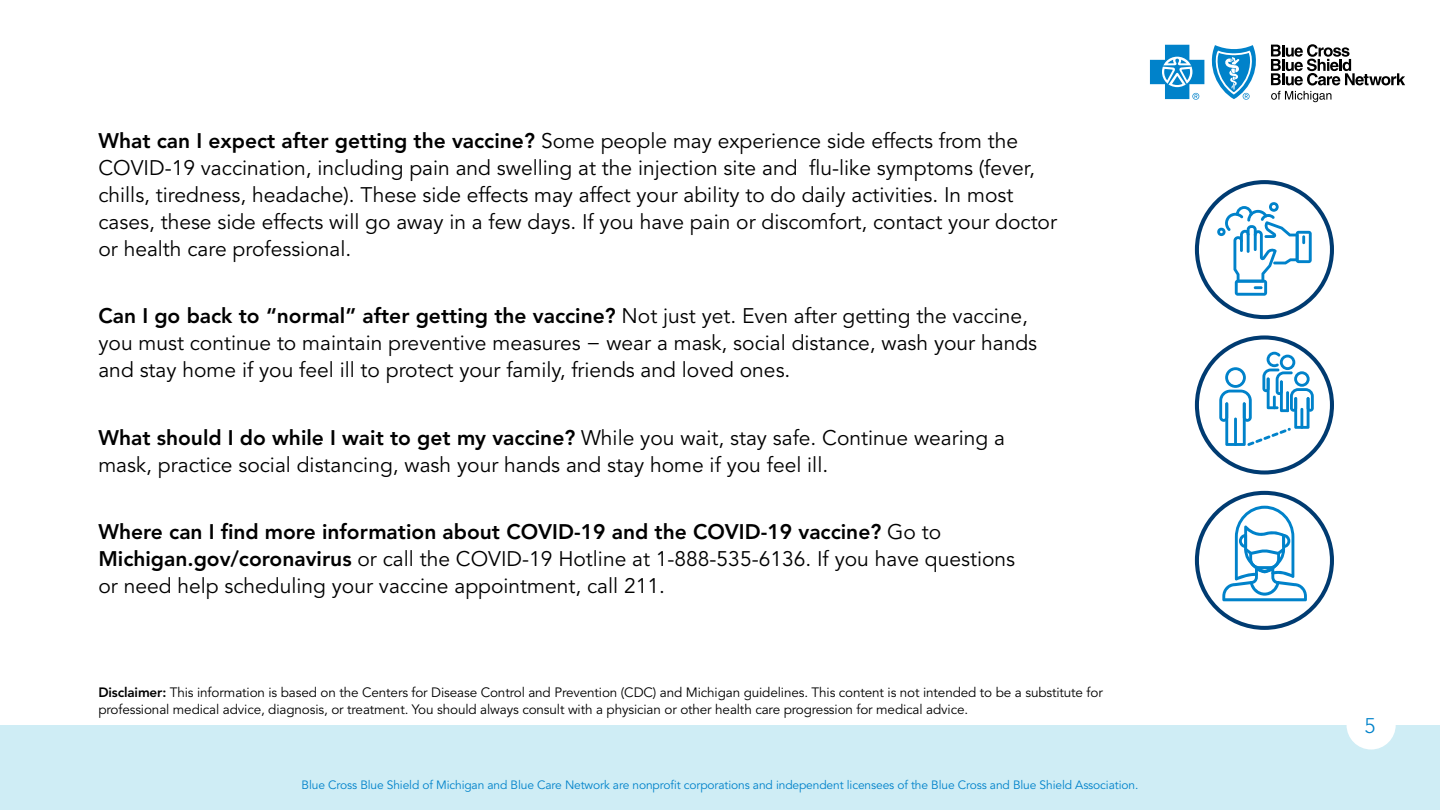
<style>
.page{position:relative;width:1440px;height:810px;background:#fff}
.page>*{position:absolute;margin:0;border:0;box-sizing:border-box;transform-origin:0 0}
.Body{font:21px/27px "Avenir LT Std";color:#000}
.t1{font:300 21px "Avenir LT Std";color:#0082ca}
.Body-2{font:13.5px/16.2px "Avenir LT Std";letter-spacing:-.01em;color:#000}
.t2{font:12px "Avenir LT Std";letter-spacing:-.01em;color:#0082ca}
.s1{font-weight:800}
</style>
<div class="page">
<div style="left:0;top:725px;width:1440px;height:85px;background:#cfedf5"></div>
<svg style="left:1271px;top:44px;width:134px;height:58px"></svg>
<svg style="left:1150px;top:45px;width:106px;height:55px"></svg>
<div style="left:1346px;top:700px;width:49px;height:50px;background:#fff;border-radius:50%"></div>
<div style="left:1195px;top:180px;width:139px;height:139px;border:4px solid #003b71;border-radius:50%"></div>
<svg style="left:1216px;top:202px;width:95px;height:94px"></svg>
<div style="left:1195px;top:335px;width:139px;height:140px;border:4px solid #003b71;border-radius:50%"></div>
<svg style="left:1219px;top:352px;width:94px;height:94px"></svg>
<div style="left:1195px;top:491px;width:139px;height:139px;border:4px solid #003b71;border-radius:50%"></div>
<svg style="left:1222px;top:506px;width:85px;height:95px"></svg>
<p class="Body" style="left:98px;top:128px;width:960px"><span class="s1">What can I expect after getting the vaccine?</span> Some people may experience side effects from the COVID-19 vaccination, including pain and swelling at the injection site and flu-like symptoms (fever, chills, tiredness, headache). These side effects may affect your ability to do daily activities. In most cases, these side effects will go away in a few days. If you have pain or discomfort, contact your doctor or health care professional.</p>
<p class="Body" style="left:98px;top:303px;width:940px"><span class="s1">Can I go back to “normal” after getting the vaccine?</span> Not just yet. Even after getting the vaccine, you must continue to maintain preventive measures − wear a mask, social distance, wash your hands and stay home if you feel ill to protect your family, friends and loved ones.</p>
<p class="Body" style="left:98px;top:424px;width:908px"><span class="s1">What should I do while I wait to get my vaccine?</span> While you wait, stay safe. Continue wearing a mask, practice social distancing, wash your hands and stay home if you feel ill.</p>
<p class="Body" style="left:98px;top:519px;width:918px"><span class="s1">Where can I find more information about COVID-19 and the COVID-19 vaccine?</span> Go to<br><span class="s1">Michigan.gov/coronavirus</span> or call the COVID-19 Hotline at 1-888-535-6136. If you have questions or need help scheduling your vaccine appointment, call 211.</p>
<p class="Body-2" style="left:98px;top:685px;width:1006px"><span class="s1">Disclaimer:</span> This information is based on the Centers for Disease Control and Prevention (CDC) and Michigan guidelines. This content is not intended to be a substitute for professional medical advice, diagnosis, or treatment. You should always consult with a physician or other health care progression for medical advice.</p>
<p class="t2" style="left:302px;top:778px;width:838px">Blue Cross Blue Shield of Michigan and Blue Care Network are nonprofit corporations and independent licensees of the Blue Cross and Blue Shield Association.</p>
<p class="t1" style="left:1364px;top:713px;width:12px">5</p>
</div>
